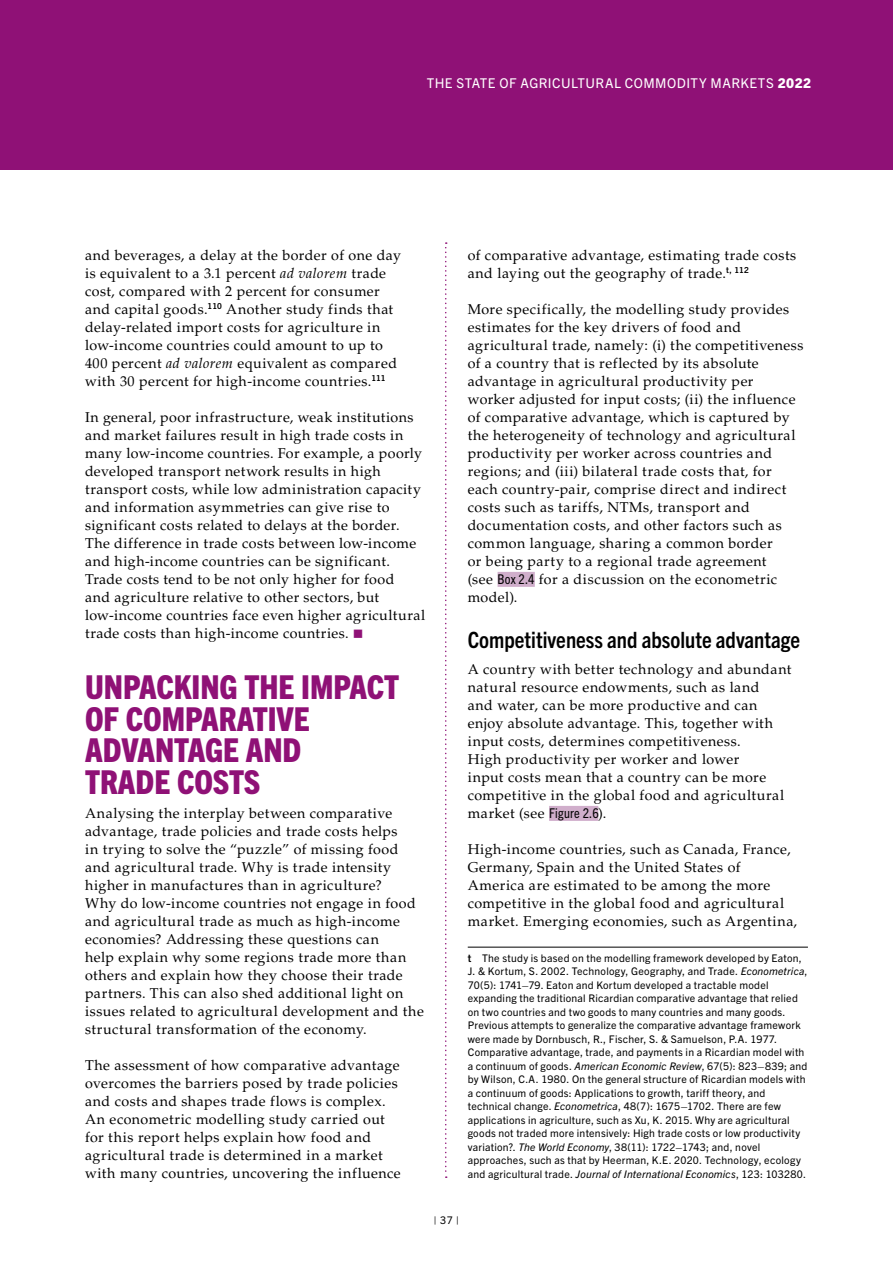
<style>
.page{position:relative;width:893px;height:1263px;background:#fff}
.page>*{position:absolute;margin:0;border:0;box-sizing:border-box;transform-origin:0 0}
.t1{font:800 condensed 33px/31.5px "Trade Gothic Next LT Pro";color:#8f1176}
.t2{font:700 condensed 22.5px "Trade Gothic Next LT Pro";color:#000}
.t3{font:14.25px/18px "Palatino LT Std";letter-spacing:.03em;color:#000}
.t4{font:13.5px "Trade Gothic Next LT Pro";letter-spacing:.03em;color:#fff}
.t5{font:10.5px/13.5px "Trade Gothic Next LT Pro";letter-spacing:.025em;color:#000}
.s1{font-weight:800}
.s2{font-style:italic}
.s3{color:#8f1176}
.s4{font-family:"Trade Gothic Next LT Pro";font-stretch:condensed;font-size:13.5px}
.s5{font-weight:700}
</style>
<div class="page">
<svg style="left:445px;top:242px;width:2px;height:936px"></svg>
<div style="left:0;top:0;width:893px;height:170px;background:#8f1176"></div>
<div style="left:498px;top:572px;width:37px;height:15px;background:#d0aecb"></div>
<div style="left:549px;top:806px;width:49px;height:15px;background:#d0aecb"></div>
<hr style="left:468px;top:947px;width:340px;height:1px;background:#000">
<p class="t4" style="left:427px;top:74px;width:386px">THE STATE OF AGRICULTURAL COMMODITY MARKETS <span class="s1">2022</span></p>
<p class="t3" style="left:85px;top:246px;width:317px">and beverages, a delay at the border of one day is equivalent to a 3.1 percent <span class="s2">ad valorem</span> trade cost, compared with 2 percent for consumer and capital goods.<sup>110</sup> Another study finds that delay-related import costs for agriculture in low-income countries could amount to up to 400 percent <span class="s2">ad valorem</span> equivalent as compared with 30 percent for high-income countries.<sup>111</sup></p>
<p class="t3" style="left:85px;top:408px;width:342px">In general, poor infrastructure, weak institutions and market failures result in high trade costs in many low-income countries. For example, a poorly developed transport network results in high transport costs, while low administration capacity and information asymmetries can give rise to significant costs related to delays at the border.<br>The difference in trade costs between low-income and high-income countries can be significant.<br>Trade costs tend to be not only higher for food<br>and agriculture relative to other sectors, but low-income countries face even higher agricultural trade costs than high-income countries. <span class="s3">■</span></p>
<h1 class="t1" style="left:85px;top:669px;width:316px">UNPACKING THE IMPACT<br>OF COMPARATIVE<br>ADVANTAGE AND<br>TRADE COSTS</h1>
<p class="t3" style="left:85px;top:804px;width:340px">Analysing the interplay between comparative advantage, trade policies and trade costs helps<br>in trying to solve the “puzzle” of missing food and agricultural trade. Why is trade intensity higher in manufactures than in agriculture?<br>Why do low-income countries not engage in food and agricultural trade as much as high-income economies? Addressing these questions can<br>help explain why some regions trade more than others and explain how they choose their trade partners. This can also shed additional light on issues related to agricultural development and the structural transformation of the economy.</p>
<p class="t3" style="left:85px;top:1056px;width:317px">The assessment of how comparative advantage overcomes the barriers posed by trade policies and costs and shapes trade flows is complex.<br>An econometric modelling study carried out for this report helps explain how food and agricultural trade is determined in a market with many countries, uncovering the influence</p>
<p class="t3" style="left:468px;top:246px;width:330px">of comparative advantage, estimating trade costs and laying out the geography of trade.<sup>t,</sup> <sup>112</sup></p>
<p class="t3" style="left:468px;top:300px;width:337px">More specifically, the modelling study provides estimates for the key drivers of food and agricultural trade, namely: (i) the competitiveness of a country that is reflected by its absolute advantage in agricultural productivity per worker adjusted for input costs; (ii) the influence of comparative advantage, which is captured by the heterogeneity of technology and agricultural productivity per worker across countries and regions; and (iii) bilateral trade costs that, for each country-pair, comprise direct and indirect costs such as tariffs, NTMs, transport and documentation costs, and other factors such as common language, sharing a common border<br>or being party to a regional trade agreement<br>(see <span class="s4">Box 2.4</span> for a discussion on the econometric model).</p>
<h2 class="t2" style="left:468px;top:625px;width:334px">Competitiveness and absolute advantage</h2>
<p class="t3" style="left:468px;top:660px;width:325px">A country with better technology and abundant natural resource endowments, such as land<br>and water, can be more productive and can enjoy absolute advantage. This, together with input costs, determines competitiveness.<br>High productivity per worker and lower<br>input costs mean that a country can be more competitive in the global food and agricultural market (see <span class="s4">Figure 2.6</span>).</p>
<p class="t3" style="left:468px;top:840px;width:331px">High-income countries, such as Canada, France, Germany, Spain and the United States of America are estimated to be among the more competitive in the global food and agricultural market. Emerging economies, such as Argentina,</p>
<p class="t5" style="left:468px;top:951px;width:341px"><span class="s5">t</span> The study is based on the modelling framework developed by Eaton, J. &amp; Kortum, S. 2002. Technology, Geography, and Trade. <span class="s2">Econometrica</span>, 70(5): 1741–79. Eaton and Kortum developed a tractable model expanding the traditional Ricardian comparative advantage that relied on two countries and two goods to many countries and many goods.<br>Previous attempts to generalize the comparative advantage framework were made by Dornbusch, R., Fischer, S. &amp; Samuelson, P.A. 1977.<br>Comparative advantage, trade, and payments in a Ricardian model with a continuum of goods. <span class="s2">American Economic Review</span>, 67(5): 823–839; and by Wilson, C.A. 1980. On the general structure of Ricardian models with a continuum of goods: Applications to growth, tariff theory, and technical change. <span class="s2">Econometrica</span>, 48(7): 1675–1702. There are few applications in agriculture, such as Xu, K. 2015. Why are agricultural goods not traded more intensively: High trade costs or low productivity variation?. <span class="s2">The World Economy</span>, 38(11): 1722–1743; and, novel approaches, such as that by Heerman, K.E. 2020. Technology, ecology and agricultural trade. <span class="s2">Journal of International Economics</span>, 123: 103280.</p>
<p class="t5" style="left:434px;top:1213px;width:27px">| 37 |</p>
</div>
